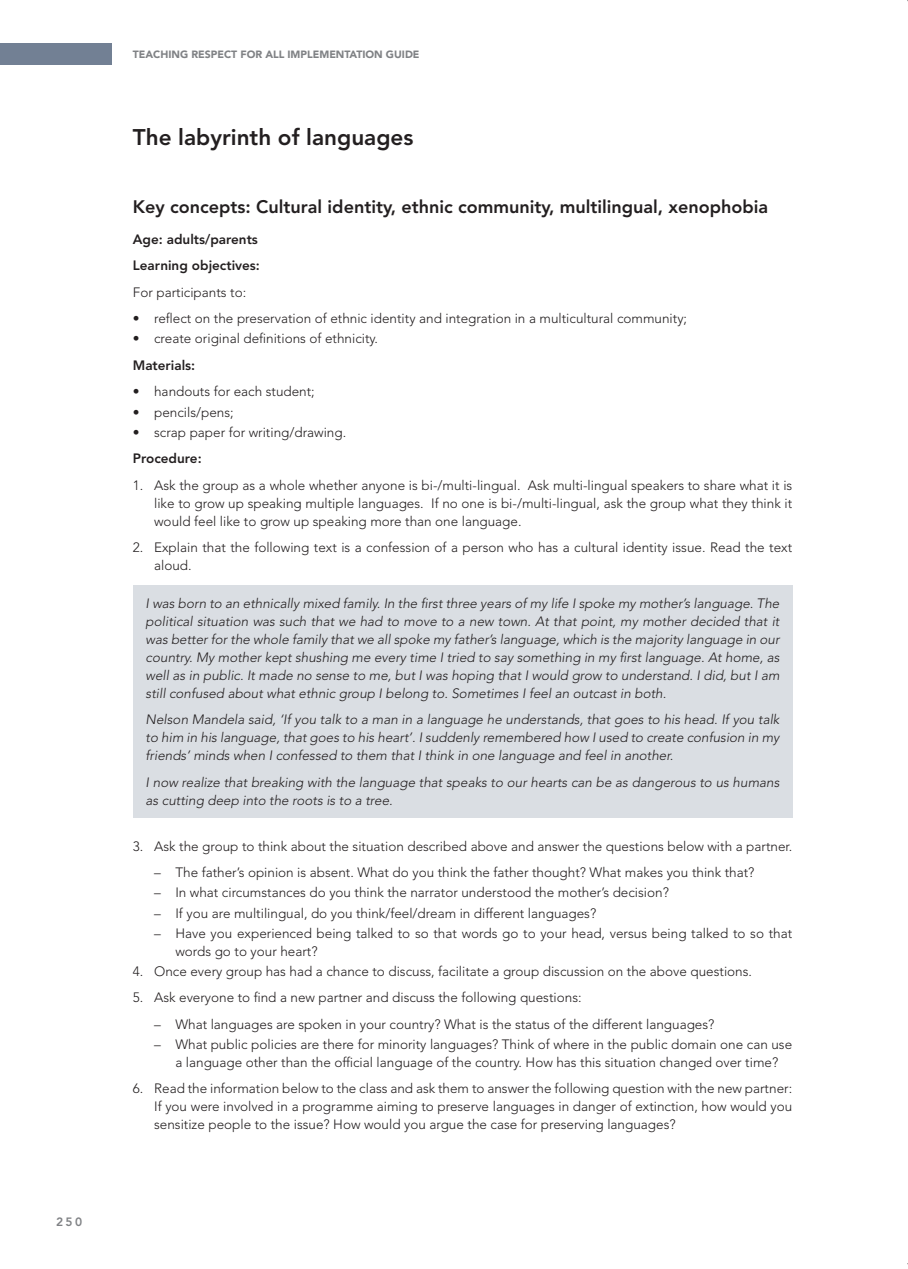
<style>
.page{position:relative;width:908px;height:1269px;background:#fff}
.page>*{position:absolute;margin:0;border:0;box-sizing:border-box;transform-origin:0 0}
.t1{font:800 22.5px "Avenir LT Std";color:#231f20}
.t2{font:800 18px "Avenir LT Std";color:#231f20}
.t3{font:300 13.5px/18px "Avenir LT Std";color:#231f20;text-align:justify}
.t4{font:italic 300 13.5px/18px "Avenir LT Std";color:#231f20;text-align:justify}
.t5{font:800 13.5px/26.5px "Avenir LT Std";color:#231f20}
.t6{font:800 12px "Avenir LT Std";color:#808285}
.t7{font:900 10.5px "Avenir LT Std";color:#808285}
</style>
<div class="page">
<div style="left:0;top:43px;width:112px;height:21px;background:#728094"></div>
<div style="left:133px;top:585px;width:659px;height:232px;background:#dadee3"></div>
<p class="t6" style="left:56px;top:1214px;width:28px">250</p>
<p class="t7" style="left:133px;top:48px;width:288px">TEACHING RESPECT FOR ALL IMPLEMENTATION GUIDE</p>
<h1 class="t1" style="left:133px;top:124px;width:282px">The labyrinth of languages</h1>
<h2 class="t2" style="left:133px;top:196px;width:637px">Key concepts: Cultural identity, ethnic community, multilingual, xenophobia</h2>
<p class="t5" style="left:133px;top:226px;width:129px">Age: adults/parents<br>Learning objectives:</p>
<p class="t3" style="left:133px;top:283px;width:115px">For participants to:</p>
<p class="t3" style="left:133px;top:310px;width:555px">• reflect on the preservation of ethnic identity and integration in a multicultural community;</p>
<p class="t3" style="left:133px;top:330px;width:247px">• create original definitions of ethnicity.</p>
<p class="t5" style="left:133px;top:352px;width:64px">Materials:</p>
<p class="t3" style="left:133px;top:383px;width:183px">• handouts for each student;</p>
<p class="t3" style="left:133px;top:403px;width:102px">• pencils/pens;</p>
<p class="t3" style="left:133px;top:423px;width:215px">• scrap paper for writing/drawing.</p>
<p class="t5" style="left:133px;top:445px;width:70px">Procedure:</p>
<p class="t3" style="left:154px;top:476px;width:639px;text-indent:-21px">1. Ask the group as a whole whether anyone is bi-/multi-lingual. Ask multi-lingual speakers to share what it is like to grow up speaking multiple languages. If no one is bi-/multi-lingual, ask the group what they think it would feel like to grow up speaking more than one language.</p>
<p class="t3" style="left:154px;top:539px;width:639px;text-indent:-21px">2. Explain that the following text is a confession of a person who has a cultural identity issue. Read the text aloud.</p>
<p class="t4" style="left:146px;top:594px;width:635px">I was born to an ethnically mixed family. In the first three years of my life I spoke my mother’s language. The political situation was such that we had to move to a new town. At that point, my mother decided that it was better for the whole family that we all spoke my father’s language, which is the majority language in our country. My mother kept shushing me every time I tried to say something in my first language. At home, as well as in public. It made no sense to me, but I was hoping that I would grow to understand. I did, but I am still confused about what ethnic group I belong to. Sometimes I feel an outcast in both.</p>
<p class="t4" style="left:146px;top:711px;width:635px">Nelson Mandela said, ‘If you talk to a man in a language he understands, that goes to his head. If you talk to him in his language, that goes to his heart’. I suddenly remembered how I used to create confusion in my friends’ minds when I confessed to them that I think in one language and feel in another.</p>
<p class="t4" style="left:146px;top:773px;width:635px">I now realize that breaking with the language that speaks to our hearts can be as dangerous to us humans as cutting deep into the roots is to a tree.</p>
<p class="t3" style="left:133px;top:837px;width:661px">3. Ask the group to think about the situation described above and answer the questions below with a partner.</p>
<p class="t3" style="left:154px;top:863px;width:602px">– The father’s opinion is absent. What do you think the father thought? What makes you think that?</p>
<p class="t3" style="left:154px;top:884px;width:516px">– In what circumstances do you think the narrator understood the mother’s decision?</p>
<p class="t3" style="left:154px;top:904px;width:443px">– If you are multilingual, do you think/feel/dream in different languages?</p>
<p class="t3" style="left:175px;top:924px;width:618px;text-indent:-21px">– Have you experienced being talked to so that words go to your head, versus being talked to so that words go to your heart?</p>
<p class="t3" style="left:133px;top:962px;width:620px">4. Once every group has had a chance to discuss, facilitate a group discussion on the above questions.</p>
<p class="t3" style="left:133px;top:988px;width:450px">5. Ask everyone to find a new partner and discuss the following questions:</p>
<p class="t3" style="left:154px;top:1015px;width:562px">– What languages are spoken in your country? What is the status of the different languages?</p>
<p class="t3" style="left:154px;top:1035px;width:639px;text-align:center">– What public policies are there for minority languages? Think of where in the public domain one can use a language other than the official language of the country. How has this situation changed over time?</p>
<p class="t3" style="left:154px;top:1080px;width:639px;text-indent:-21px">6. Read the information below to the class and ask them to answer the following question with the new partner:<br>If you were involved in a programme aiming to preserve languages in danger of extinction, how would you sensitize people to the issue? How would you argue the case for preserving languages?</p>
</div>
